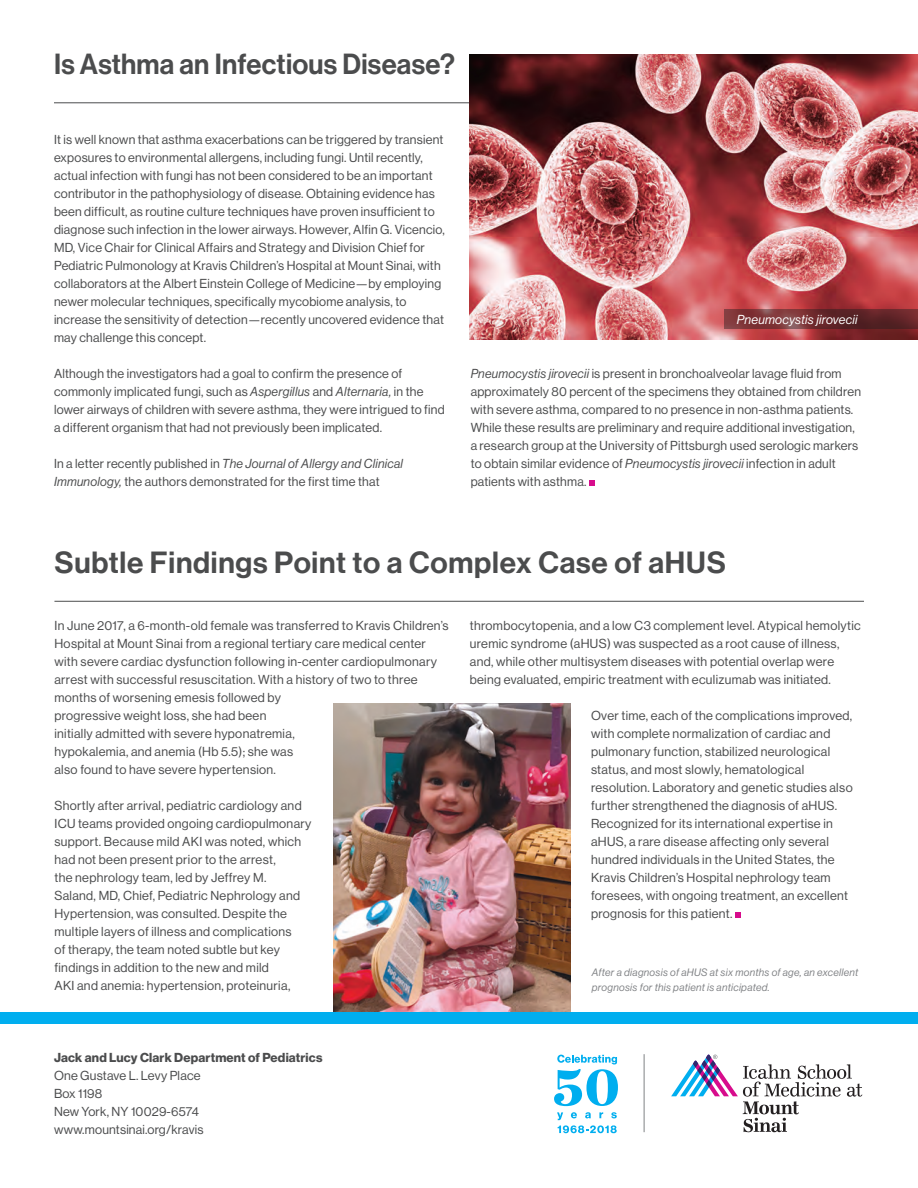
<style>
.page{position:relative;width:918px;height:1188px;background:#fff}
.page>*{position:absolute;margin:0;border:0;box-sizing:border-box;transform-origin:0 0}
.t1{font:30px "N Haas Grotesk DS Std 65 Md";letter-spacing:.025em;color:#4b4c4d}
.t2{font:28.5px "N Haas Grotesk DS Std 65 Md";letter-spacing:.01em;color:#4b4c4d}
.t3{font:12.75px/18px "N Haas Grotesk DS Std 55 Rg";letter-spacing:.02em;color:#4b4c4d}
.t4{font:12.75px "N Haas Grotesk DS Std 56 It";letter-spacing:.02em;color:#4b4c4d}
.t5{font:12.75px "N Haas Grotesk DS Std 75 Bd";letter-spacing:.015em;color:#4b4c4d}
.t6{font:12.75px "N Haas Grotesk DS Std 56 It";letter-spacing:.02em;color:#fff}
.t7{font:10.5px/15px "N Haas Grotesk DS Std 56 It";letter-spacing:.03em;color:#808285}
.s1{font-family:"N Haas Grotesk DS Std 56 It"}
.s2{font-family:"N Haas Grotesk DS Std 55 Rg"}
</style>
<div class="page">
<hr style="left:54px;top:102px;width:812px;height:1px;background:#4b4c4d">
<svg style="left:589px;top:480px;width:6px;height:6px"></svg>
<img style="left:470px;top:54px;width:448px;height:285px">
<hr style="left:54px;top:601px;width:810px;height:1px;background:#4b4c4d">
<svg style="left:735px;top:912px;width:6px;height:6px"></svg>
<img style="left:333px;top:703px;width:238px;height:310px">
<svg style="left:724px;top:310px;width:194px;height:19px;background:#6d2e31"></svg>
<div style="left:0;top:1013px;width:918px;height:11px;background:#00aeef"></div>
<hr style="left:644px;top:1054px;width:1px;height:78px;background:#808285">
<svg style="left:671px;top:1055px;width:191px;height:77px"></svg>
<svg style="left:554px;top:1055px;width:64px;height:51px"></svg>
<svg style="left:557px;top:1112px;width:60px;height:21px"></svg>
<h2 class="t2" style="left:54px;top:48px;width:402px">Is Asthma an Infectious Disease?</h2>
<p class="t3" style="left:54px;top:131px;width:392px">It is well known that asthma exacerbations can be triggered by transient exposures to environmental allergens, including fungi. Until recently, actual infection with fungi has not been considered to be an important contributor in the pathophysiology of disease. Obtaining evidence has been difficult, as routine culture techniques have proven insufficient to diagnose such infection in the lower airways. However, Alfin G. Vicencio, MD, Vice Chair for Clinical Affairs and Strategy and Division Chief for Pediatric Pulmonology at Kravis Children’s Hospital at Mount Sinai, with collaborators at the Albert Einstein College of Medicine—by employing newer molecular techniques, specifically mycobiome analysis, to increase the sensitivity of detection—recently uncovered evidence that may challenge this concept.</p>
<p class="t3" style="left:54px;top:365px;width:392px">Although the investigators had a goal to confirm the presence of commonly implicated fungi, such as <span class="s1">Aspergillus</span> and <span class="s1">Alternaria,</span> in the lower airways of children with severe asthma, they were intrigued to find a different organism that had not previously been implicated.</p>
<p class="t4" style="left:54px;top:456px;width:351px"><span class="s2">In a letter recently published in</span> The Journal of Allergy and Clinical</p>
<p class="t3" style="left:54px;top:473px;width:327px"><span class="s1">Immunology,</span> the authors demonstrated for the first time that</p>
<p class="t6" style="left:737px;top:312px;width:122px">Pneumocystis jirovecii</p>
<p class="t3" style="left:471px;top:365px;width:392px"><span class="s1">Pneumocystis jirovecii</span> is present in bronchoalveolar lavage fluid from approximately 80 percent of the specimens they obtained from children with severe asthma, compared to no presence in non-asthma patients.<br>While these results are preliminary and require additional investigation, a research group at the University of Pittsburgh used serologic markers to obtain similar evidence of <span class="s1">Pneumocystis jirovecii</span> infection in adult patients with asthma.</p>
<h1 class="t1" style="left:54px;top:545px;width:673px">Subtle Findings Point to a Complex Case of aHUS</h1>
<p class="t3" style="left:54px;top:617px;width:396px">In June 2017, a 6-month-old female was transferred to Kravis Children’s Hospital at Mount Sinai from a regional tertiary care medical center with severe cardiac dysfunction following in-center cardiopulmonary arrest with successful resuscitation. With a history of two to three months of worsening emesis followed by<br>progressive weight loss, she had been<br>initially admitted with severe hyponatremia,<br>hypokalemia, and anemia (Hb 5.5); she was<br>also found to have severe hypertension.</p>
<p class="t3" style="left:54px;top:797px;width:258px">Shortly after arrival, pediatric cardiology and ICU teams provided ongoing cardiopulmonary support. Because mild AKI was noted, which had not been present prior to the arrest,<br>the nephrology team, led by Jeffrey M.<br>Saland, MD, Chief, Pediatric Nephrology and Hypertension, was consulted. Despite the multiple layers of illness and complications<br>of therapy, the team noted subtle but key findings in addition to the new and mild<br>AKI and anemia: hypertension, proteinuria,</p>
<p class="t3" style="left:470px;top:617px;width:392px">thrombocytopenia, and a low C3 complement level. Atypical hemolytic uremic syndrome (aHUS) was suspected as a root cause of illness, and, while other multisystem diseases with potential overlap were being evaluated, empiric treatment with eculizumab was initiated.</p>
<p class="t3" style="left:591px;top:707px;width:263px">Over time, each of the complications improved, with complete normalization of cardiac and pulmonary function, stabilized neurological status, and most slowly, hematological resolution. Laboratory and genetic studies also further strengthened the diagnosis of aHUS.<br>Recognized for its international expertise in aHUS, a rare disease affecting only several hundred individuals in the United States, the Kravis Children’s Hospital nephrology team foresees, with ongoing treatment, an excellent prognosis for this patient.</p>
<p class="t7" style="left:592px;top:965px;width:268px">After a diagnosis of aHUS at six months of age, an excellent prognosis for this patient is anticipated.</p>
<p class="t5" style="left:54px;top:1050px;width:270px">Jack and Lucy Clark Department of Pediatrics</p>
<p class="t3" style="left:54px;top:1067px;width:151px">One Gustave L. Levy Place<br>Box 1198<br>New York, NY 10029-6574 www.mountsinai.org/kravis</p>
</div>
